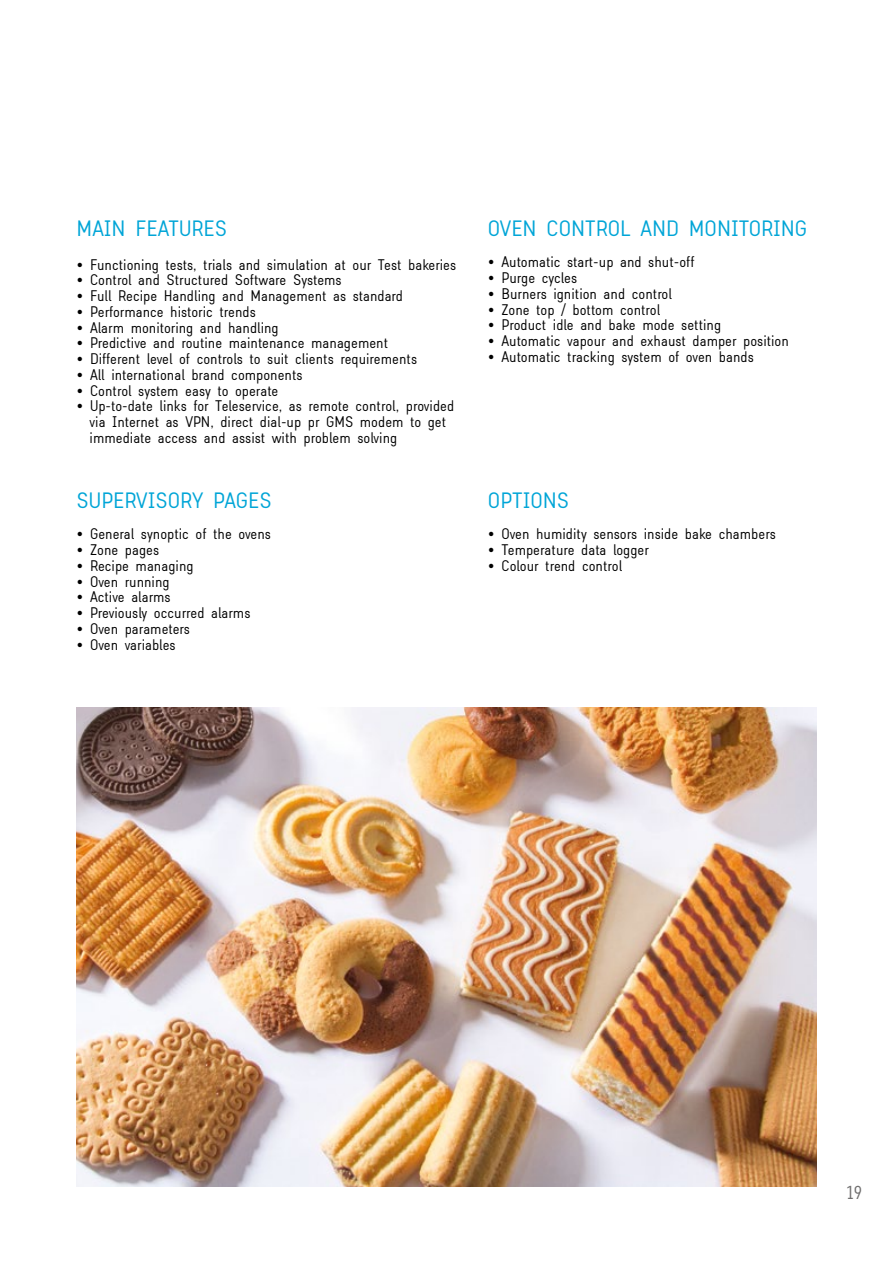
<style>
.page{position:relative;width:893px;height:1263px;background:#fff}
.page>*{position:absolute;margin:0;border:0;box-sizing:border-box;transform-origin:0 0}
.t1{font:300 19.5px "TWS Savory";color:#00a5d7}
.t2{font:300 16.5px "TWS Savory";color:#706f6f}
.t3{font:300 13.5px/15.8px "TWS Savory";color:#000}
</style>
<div class="page">
<img style="left:76px;top:707px;width:741px;height:479px">
<h1 class="t1" style="left:77px;top:215px;width:152px">MAIN FEATURES</h1>
<p class="t3" style="left:77px;top:256px;width:381px">• Functioning tests, trials and simulation at our Test bakeries</p>
<p class="t3" style="left:77px;top:272px;width:267px">• Control and Structured Software Systems</p>
<p class="t3" style="left:77px;top:288px;width:328px">• Full Recipe Handling and Management as standard</p>
<p class="t3" style="left:77px;top:304px;width:181px">• Performance historic trends</p>
<p class="t3" style="left:77px;top:319px;width:204px">• Alarm monitoring and handling</p>
<p class="t3" style="left:77px;top:335px;width:313px">• Predictive and routine maintenance management</p>
<p class="t3" style="left:77px;top:351px;width:342px">• Different level of controls to suit clients requirements</p>
<p class="t3" style="left:77px;top:367px;width:228px">• All international brand components</p>
<p class="t3" style="left:77px;top:382px;width:203px">• Control system easy to operate</p>
<p class="t3" style="left:90px;top:398px;width:366px;text-indent:-13px">• Up-to-date links for Teleservice, as remote control, provided via Internet as VPN, direct dial-up pr GMS modem to get immediate access and assist with problem solving</p>
<h1 class="t1" style="left:77px;top:487px;width:197px">SUPERVISORY PAGES</h1>
<p class="t3" style="left:77px;top:526px;width:196px">• General synoptic of the ovens</p>
<p class="t3" style="left:77px;top:542px;width:84px">• Zone pages</p>
<p class="t3" style="left:77px;top:558px;width:119px">• Recipe managing</p>
<p class="t3" style="left:77px;top:574px;width:95px">• Oven running</p>
<p class="t3" style="left:77px;top:589px;width:96px">• Active alarms</p>
<p class="t3" style="left:77px;top:605px;width:175px">• Previously occurred alarms</p>
<p class="t3" style="left:77px;top:621px;width:115px">• Oven parameters</p>
<p class="t3" style="left:77px;top:637px;width:101px">• Oven variables</p>
<h1 class="t1" style="left:488px;top:215px;width:321px">OVEN CONTROL AND MONITORING</h1>
<p class="t3" style="left:488px;top:254px;width:208px">• Automatic start-up and shut-off</p>
<p class="t3" style="left:488px;top:270px;width:91px">• Purge cycles</p>
<p class="t3" style="left:488px;top:286px;width:186px">• Burners ignition and control</p>
<p class="t3" style="left:488px;top:301px;width:174px">• Zone top / bottom control</p>
<p class="t3" style="left:488px;top:317px;width:235px">• Product idle and bake mode setting</p>
<p class="t3" style="left:488px;top:333px;width:302px">• Automatic vapour and exhaust damper position</p>
<p class="t3" style="left:488px;top:349px;width:267px">• Automatic tracking system of oven bands</p>
<h1 class="t1" style="left:488px;top:487px;width:83px">OPTIONS</h1>
<p class="t3" style="left:488px;top:526px;width:289px">• Oven humidity sensors inside bake chambers</p>
<p class="t3" style="left:488px;top:542px;width:162px">• Temperature data logger</p>
<p class="t3" style="left:488px;top:558px;width:136px">• Colour trend control</p>
<p class="t2" style="left:847px;top:1181px;width:16px">19</p>
</div>
